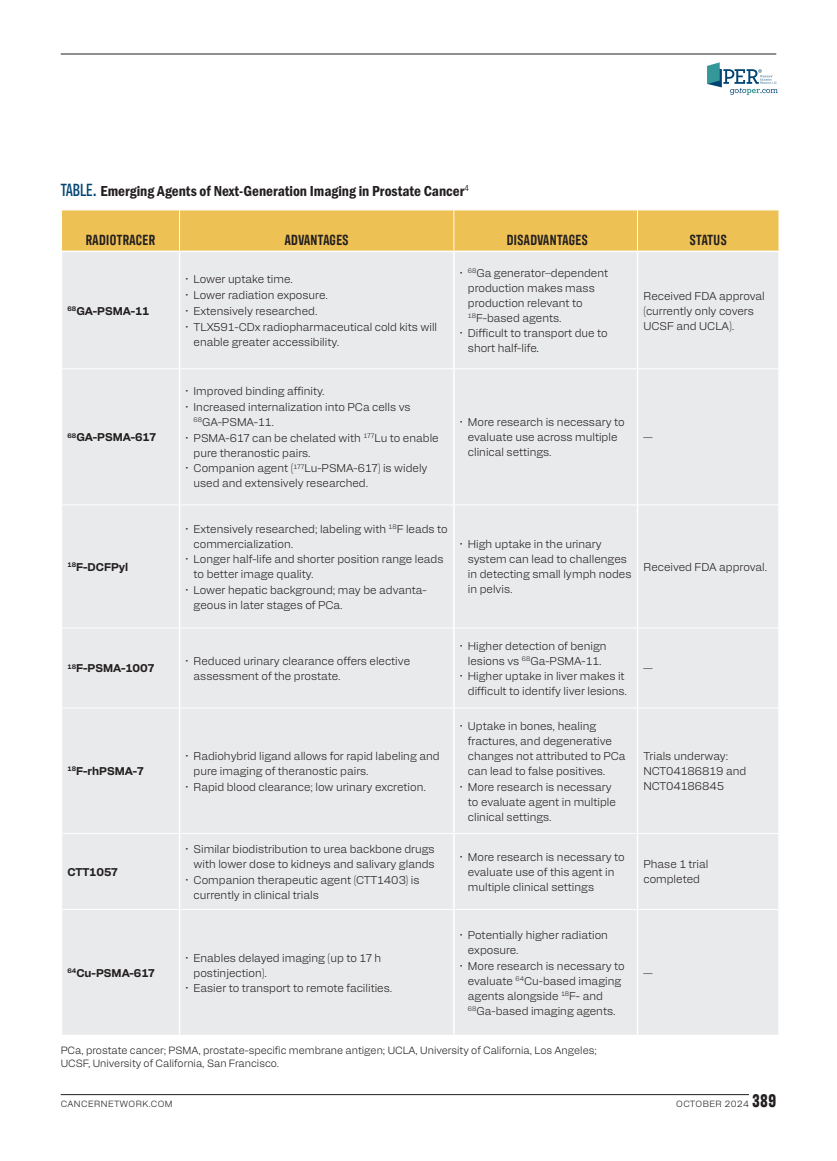
<style>
.page{position:relative;width:837px;height:1161px;background:#fff}
.page>*{position:absolute;margin:0;border:0;box-sizing:border-box;transform-origin:0 0}
.t1{font:15px "Franklin Gothic URW Con Dem";color:#231f20}
.t2{font:600 15px "Antarctican Headline";letter-spacing:.03em;color:#231f20}
.t3{font:300 11.25px/15px "Alfabet";color:#231f20}
.t4{font:700 11.25px "Alfabet";color:#231f20}
.t5{font:300 10.5px/13.5px "Alfabet";color:#231f20}
.t6{font:300 9px "Alfabet";letter-spacing:.05em;color:#231f20}
.s1{font-family:"Antarctican Headline";font-weight:500;font-size:18px;color:#004473}
.s2{color:#000}
.s3{font-family:"Antarctican Headline";font-weight:700;font-size:18.6px}
</style>
<div class="page">
<hr style="left:61px;top:1094px;width:688px;height:1px;background:#231f20">
<hr style="left:61px;top:54px;width:715px;height:1px;background:#231f20">
<svg style="left:707px;top:62px;width:71px;height:33px"></svg>
<div style="left:62px;top:211px;width:717px;height:40px;background:#eec154"></div>
<div style="left:62px;top:252px;width:716px;height:783px;background:#e9eaeb"></div>
<hr style="left:179px;top:210px;width:1px;height:41px;background:#fff">
<hr style="left:453px;top:210px;width:1px;height:41px;background:#fff">
<hr style="left:637px;top:210px;width:1px;height:41px;background:#fff">
<hr style="left:62px;top:368px;width:117px;height:1px;background:#fff">
<hr style="left:180px;top:368px;width:273px;height:1px;background:#fff">
<hr style="left:455px;top:368px;width:182px;height:1px;background:#fff">
<hr style="left:638px;top:368px;width:140px;height:1px;background:#fff">
<hr style="left:62px;top:505px;width:117px;height:1px;background:#fff">
<hr style="left:180px;top:505px;width:273px;height:1px;background:#fff">
<hr style="left:455px;top:505px;width:182px;height:1px;background:#fff">
<hr style="left:638px;top:505px;width:140px;height:1px;background:#fff">
<hr style="left:62px;top:628px;width:117px;height:1px;background:#fff">
<hr style="left:180px;top:628px;width:273px;height:1px;background:#fff">
<hr style="left:455px;top:628px;width:182px;height:1px;background:#fff">
<hr style="left:638px;top:628px;width:140px;height:1px;background:#fff">
<hr style="left:62px;top:708px;width:117px;height:1px;background:#fff">
<hr style="left:180px;top:708px;width:273px;height:1px;background:#fff">
<hr style="left:455px;top:708px;width:182px;height:1px;background:#fff">
<hr style="left:638px;top:708px;width:140px;height:1px;background:#fff">
<hr style="left:62px;top:833px;width:117px;height:1px;background:#fff">
<hr style="left:180px;top:833px;width:273px;height:1px;background:#fff">
<hr style="left:455px;top:833px;width:182px;height:1px;background:#fff">
<hr style="left:638px;top:833px;width:140px;height:1px;background:#fff">
<hr style="left:62px;top:909px;width:117px;height:1px;background:#fff">
<hr style="left:180px;top:909px;width:273px;height:1px;background:#fff">
<hr style="left:455px;top:909px;width:182px;height:1px;background:#fff">
<hr style="left:638px;top:909px;width:140px;height:1px;background:#fff">
<hr style="left:179px;top:252px;width:1px;height:117px;background:#fff">
<hr style="left:453px;top:252px;width:2px;height:117px;background:#fff">
<hr style="left:637px;top:252px;width:1px;height:117px;background:#fff">
<hr style="left:179px;top:369px;width:1px;height:136px;background:#fff">
<hr style="left:453px;top:369px;width:2px;height:136px;background:#fff">
<hr style="left:637px;top:369px;width:1px;height:136px;background:#fff">
<hr style="left:179px;top:505px;width:1px;height:123px;background:#fff">
<hr style="left:453px;top:505px;width:2px;height:123px;background:#fff">
<hr style="left:637px;top:505px;width:1px;height:123px;background:#fff">
<hr style="left:179px;top:628px;width:1px;height:80px;background:#fff">
<hr style="left:453px;top:628px;width:2px;height:80px;background:#fff">
<hr style="left:637px;top:628px;width:1px;height:80px;background:#fff">
<hr style="left:179px;top:708px;width:1px;height:125px;background:#fff">
<hr style="left:453px;top:708px;width:2px;height:125px;background:#fff">
<hr style="left:637px;top:708px;width:1px;height:125px;background:#fff">
<hr style="left:179px;top:833px;width:1px;height:76px;background:#fff">
<hr style="left:453px;top:833px;width:2px;height:76px;background:#fff">
<hr style="left:637px;top:833px;width:1px;height:76px;background:#fff">
<hr style="left:179px;top:909px;width:1px;height:126px;background:#fff">
<hr style="left:453px;top:909px;width:2px;height:126px;background:#fff">
<hr style="left:637px;top:909px;width:1px;height:126px;background:#fff">
<p class="t1" style="left:61px;top:181px;width:410px"><span class="s1">TABLE.</span> Emerging Agents of Next-Generation Imaging in Prostate Cancer<sup>4</sup></p>
<p class="t2" style="left:86px;top:230px;width:71px">RADIOTRACER</p>
<p class="t2" style="left:285px;top:230px;width:65px">ADVANTAGES</p>
<p class="t2" style="left:507px;top:230px;width:82px">DISADVANTAGES</p>
<p class="t2" style="left:690px;top:230px;width:38px">STATUS</p>
<p class="t4" style="left:68px;top:302px;width:83px"><sup>68</sup>GA-PSMA-11</p>
<p class="t4" style="left:68px;top:429px;width:90px"><sup>68</sup>GA-PSMA-617</p>
<p class="t3" style="left:186px;top:271px;width:109px">• Lower uptake time.</p>
<p class="t3" style="left:186px;top:287px;width:144px">• Lower radiation exposure.</p>
<p class="t3" style="left:186px;top:303px;width:133px">• Extensively researched.</p>
<p class="t3" style="left:194px;top:318px;width:245px;text-indent:-8px">• TLX591-CDx radiopharmaceutical cold kits will enable greater accessibility.</p>
<p class="t3" style="left:186px;top:383px;width:141px">• Improved binding affinity.</p>
<p class="t3" style="left:194px;top:399px;width:218px;text-indent:-8px">• Increased internalization into PCa cells vs<br><sup>68</sup>GA-PSMA-11.</p>
<p class="t3" style="left:194px;top:429px;width:247px;text-indent:-8px">• PSMA-617 can be chelated with <sup>177</sup>Lu to enable pure theranostic pairs.</p>
<p class="t3" style="left:194px;top:460px;width:235px;text-indent:-8px">• Companion agent (<sup>177</sup>Lu-PSMA-617) is widely used and extensively researched.</p>
<p class="t3" style="left:468px;top:264px;width:142px;text-indent:-8px">• <sup>68</sup>Ga generator–dependent production makes mass production relevant to<br><sup>18</sup>F-based agents.</p>
<p class="t3" style="left:468px;top:325px;width:141px;text-indent:-8px">• Difficult to transport due to short half-life<span class="s2">.</span></p>
<p class="t3" style="left:643px;top:287px;width:123px">Received FDA approval (currently only covers<br>UCSF and UCLA).</p>
<p class="t3" style="left:468px;top:414px;width:158px;text-indent:-8px">• More research is necessary to evaluate use across multiple clinical settings.</p>
<p class="t3" style="left:643px;top:429px;width:11px">—</p>
<p class="t4" style="left:68px;top:559px;width:62px"><sup>18</sup>F-DCFPyl</p>
<p class="t3" style="left:194px;top:520px;width:256px;text-indent:-8px">• Extensively researched; labeling with <sup>18</sup>F leads to commercialization.</p>
<p class="t3" style="left:194px;top:551px;width:251px;text-indent:-8px">• Longer half-life and shorter position range leads to better image quality.</p>
<p class="t3" style="left:194px;top:582px;width:235px;text-indent:-8px">• Lower hepatic background; may be advanta&shy;geous in later stages of PCa.</p>
<p class="t4" style="left:68px;top:660px;width:88px"><sup>18</sup>F-PSMA-1007</p>
<p class="t3" style="left:194px;top:653px;width:218px;text-indent:-8px">• Reduced urinary clearance offers elective assessment of the prostate.</p>
<p class="t4" style="left:68px;top:763px;width:78px"><sup>18</sup>F-rhPSMA-7</p>
<p class="t4" style="left:68px;top:864px;width:52px">CTT1057</p>
<p class="t4" style="left:68px;top:965px;width:89px"><sup>64</sup>Cu-PSMA-617</p>
<p class="t3" style="left:194px;top:748px;width:248px;text-indent:-8px">• Radiohybrid ligand allows for rapid labeling and pure imaging of theranostic pairs.</p>
<p class="t3" style="left:186px;top:778px;width:242px">• Rapid blood clearance; low urinary excretion.</p>
<p class="t3" style="left:186px;top:841px;width:251px;text-align:right">• Similar biodistribution to urea backbone drugs with lower dose to kidneys and salivary glands</p>
<p class="t3" style="left:186px;top:872px;width:179px">• Companion therapeutic agent (CTT</p>
<p class="t3" style="left:377px;top:872px;width:44px">1403) is</p>
<p class="t3" style="left:194px;top:887px;width:127px">currently in clinical trials</p>
<p class="t3" style="left:194px;top:949px;width:189px;text-indent:-8px">• Enables delayed imaging (up to 17 h postinjection).</p>
<p class="t3" style="left:186px;top:980px;width:208px">• Easier to transport to remote facilities.</p>
<p class="t3" style="left:468px;top:536px;width:165px;text-indent:-8px">• High uptake in the urinary system can lead to challenges in detecting small lymph nodes in pelvis.</p>
<p class="t3" style="left:643px;top:559px;width:125px">Received FDA approval.</p>
<p class="t3" style="left:460px;top:637px;width:148px;text-align:center">• Higher detection of benign lesions vs <sup>68</sup>Ga-PSMA-11.</p>
<p class="t3" style="left:460px;top:668px;width:169px;text-align:right">• Higher uptake in liver makes it difficult to identify liver lesions.</p>
<p class="t3" style="left:468px;top:718px;width:159px;text-indent:-8px">• Uptake in bones, healing fractures, and degenerative changes not attributed to PCa can lead to false positives.</p>
<p class="t3" style="left:468px;top:778px;width:150px;text-indent:-8px">• More research is necessary to evaluate agent in multiple clinical settings.</p>
<p class="t3" style="left:643px;top:660px;width:11px">—</p>
<p class="t3" style="left:643px;top:748px;width:104px">Trials underway:<br>NCT04186819 and<br>NCT04186845</p>
<p class="t3" style="left:468px;top:849px;width:158px;text-indent:-8px">• More research is necessary to evaluate use of this agent in multiple clinical settings</p>
<p class="t3" style="left:643px;top:856px;width:66px">Phase 1 trial completed</p>
<p class="t3" style="left:468px;top:927px;width:142px;text-indent:-8px">• Potentially higher radiation exposure.</p>
<p class="t3" style="left:468px;top:958px;width:158px;text-indent:-8px">• More research is necessary to evaluate <sup>64</sup>Cu-based imaging agents alongside <sup>18</sup>F- and<br><sup>68</sup>Ga-based imaging agents.</p>
<p class="t3" style="left:643px;top:965px;width:11px">—</p>
<p class="t5" style="left:61px;top:1043px;width:537px">PCa, prostate cancer; PSMA, prostate-specific membrane antigen; UCLA, University of California, Los Angeles;<br>UCSF, University of California, San Francisco.</p>
<p class="t6" style="left:61px;top:1097px;width:113px">CANCERNETWORK.COM</p>
<p class="t6" style="left:676px;top:1097px;width:102px">Octo ber 2024 <span class="s3">389</span></p>
</div>
